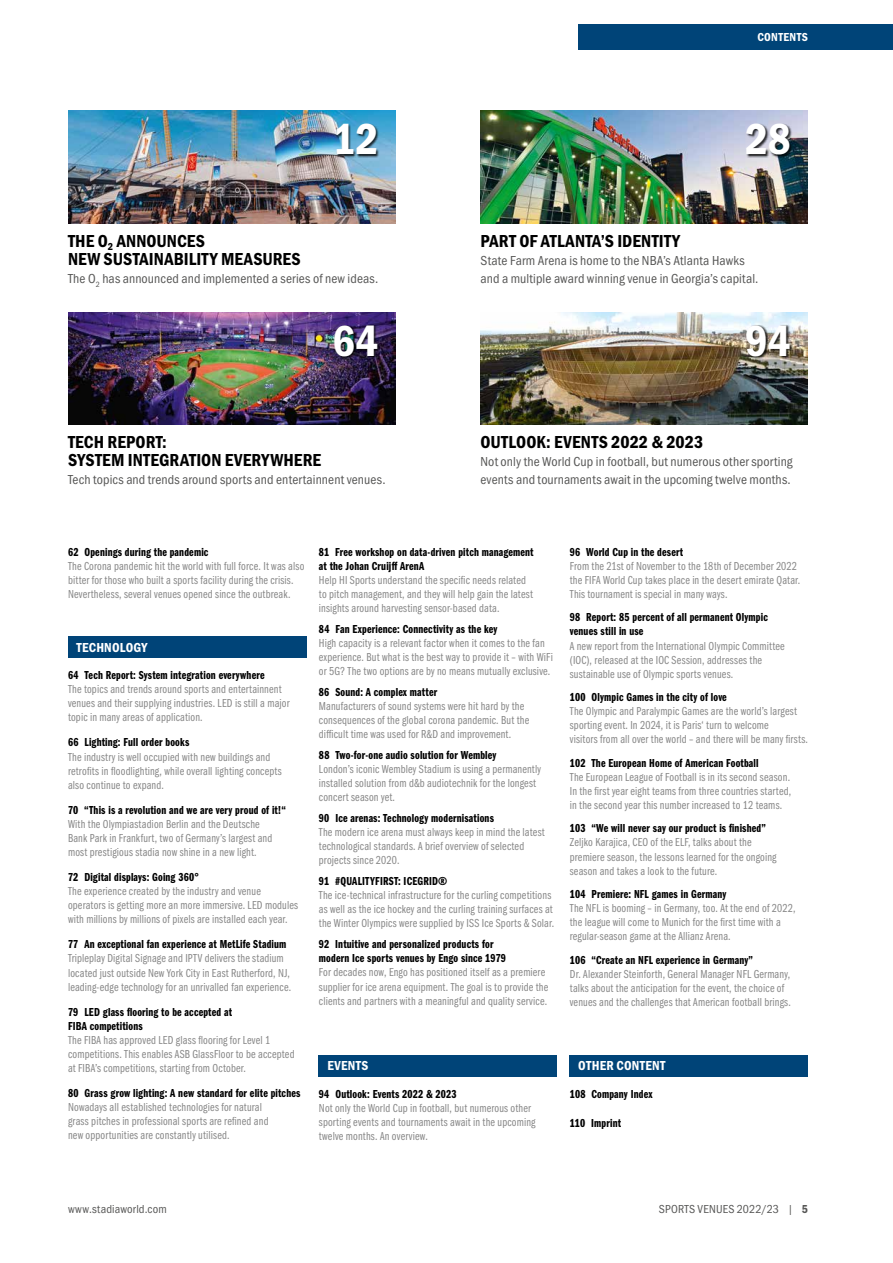
<style>
.page{position:relative;width:893px;height:1263px;background:#fff}
.page>*{position:absolute;margin:0;border:0;box-sizing:border-box;transform-origin:0 0}
.t1{font:45px "Franklin Gothic URW Con Dem";letter-spacing:-.005em;color:#fff}
.t2{font:18px/18px "Franklin Gothic URW Con Dem";letter-spacing:.005em;color:#000}
.t3{font:13.5px/18px "Franklin Gothic URW Cond";letter-spacing:.01em;color:#575756}
.t4{font:13.5px "Franklin Gothic URW Con Dem";letter-spacing:.025em;color:#fff}
.t5{font:12px/14.1px "Franklin Gothic URW Com Boo";letter-spacing:.015em;color:#878787}
.t6{font:12px/14.1px "Franklin Gothic URW Com Dem";letter-spacing:.015em;color:#000}
.t7{font:12px "Franklin Gothic URW Cond";letter-spacing:.015em;color:#575756}
.t8{font:12px "Franklin Gothic URW Con Dem";letter-spacing:.03em;color:#fff}
.s1{font-family:"Franklin Gothic URW Con Dem"}
</style>
<div class="page">
<div style="left:578px;top:24px;width:315px;height:26px;background:#004478"></div>
<div style="left:68px;top:637px;width:238px;height:21px;background:#004478"></div>
<div style="left:319px;top:1055px;width:238px;height:22px;background:#004478"></div>
<div style="left:570px;top:1055px;width:238px;height:22px;background:#004478"></div>
<img style="left:480px;top:312px;width:328px;height:113px">
<img style="left:68px;top:312px;width:327px;height:113px">
<img style="left:68px;top:111px;width:327px;height:112px">
<div style="left:746px;top:324px;width:47px;height:35px;background:#000;opacity:.8"></div>
<img style="left:480px;top:111px;width:328px;height:112px">
<div style="left:746px;top:123px;width:47px;height:35px;background:#000;opacity:.8"></div>
<div style="left:334px;top:324px;width:47px;height:35px;background:#000;opacity:.8"></div>
<div style="left:337px;top:123px;width:43px;height:35px;background:#000;opacity:.8"></div>
<h1 class="t1" style="left:333px;top:109px;width:47px">12</h1>
<h2 class="t2" style="left:68px;top:231px;width:234px">THE O<sub>2</sub> ANNOUNCES<br>NEW SUSTAINABILITY MEASURES</h2>
<p class="t3" style="left:68px;top:268px;width:312px">The O<sub>2</sub> has announced and implemented a series of new ideas.</p>
<h1 class="t1" style="left:332px;top:311px;width:48px">64</h1>
<h2 class="t2" style="left:68px;top:433px;width:255px">TECH REPORT:<br>SYSTEM INTEGRATION EVERYWHERE</h2>
<p class="t3" style="left:68px;top:470px;width:319px">Tech topics and trends around sports and entertainnent venues.</p>
<p class="t8" style="left:757px;top:29px;width:52px">CONTENTS</p>
<h1 class="t1" style="left:745px;top:109px;width:47px">28</h1>
<h2 class="t2" style="left:480px;top:231px;width:201px">PART OF ATLANTA’S IDENTITY</h2>
<p class="t3" style="left:480px;top:250px;width:279px">State Farm Arena is home to the NBA’s Atlanta Hawks and a multiple award winning venue in Georgia’s capital.</p>
<h1 class="t1" style="left:745px;top:311px;width:47px">94</h1>
<h2 class="t2" style="left:480px;top:433px;width:224px">OUTLOOK: EVENTS 2022 &amp; 2023</h2>
<p class="t3" style="left:480px;top:452px;width:314px">Not only the World Cup in football, but numerous other sporting events and tournaments await in the upcoming twelve months.</p>
<p class="t6" style="left:68px;top:544px;width:142px">62 Openings during the pandemic</p>
<p class="t5" style="left:68px;top:558px;width:238px">The Corona pandemic hit the world with full force. It was also bitter for those who built a sports facility during the crisis.<br>Nevertheless, several venues opened since the outbreak.</p>
<p class="t4" style="left:77px;top:638px;width:72px">TECHNOLOGY</p>
<p class="t6" style="left:68px;top:667px;width:198px">64 Tech Report: System integration everywhere</p>
<p class="t5" style="left:68px;top:682px;width:223px">The topics and trends around sports and entertainnent venues and their supplying industries. LED is still a major topic in many areas of application.</p>
<p class="t6" style="left:68px;top:735px;width:123px">66 Lighting: Full order books</p>
<p class="t5" style="left:68px;top:749px;width:215px">The industry is well occupied with new buildings and retrofits in floodlighting, while overall lighting concepts also continue to expand.</p>
<p class="t6" style="left:68px;top:802px;width:219px">70 “This is a revolution and we are very proud of it!“</p>
<p class="t5" style="left:68px;top:816px;width:206px">With the Olympiastadion Berlin and the Deutsche<br>Bank Park in Frankfurt, two of Germany’s largest and most prestigious stadia now shine in a new light.</p>
<p class="t6" style="left:68px;top:869px;width:133px">72 Digital displays: Going 360°</p>
<p class="t5" style="left:68px;top:883px;width:232px">The experience created by the industry and venue operators is getting more an more immersive. LED modules with millions by millions of pixels are installed each year.</p>
<p class="t6" style="left:68px;top:937px;width:220px">77 An exceptional fan experience at MetLife Stadium</p>
<p class="t5" style="left:68px;top:951px;width:225px">Tripleplay Digital Signage and IPTV delivers the stadium located just outside New York City in East Rutherford, NJ, leading-edge technology for an unrivalled fan experience.</p>
<p class="t6" style="left:68px;top:1004px;width:165px">79 LED glass flooring to be accepted at<br>FIBA competitions</p>
<p class="t5" style="left:68px;top:1032px;width:228px">The FIBA has approved LED glass flooring for Level 1 competitions. This enables ASB GlassFloor to be accepted at FIBA’s competitions, starting from October.</p>
<p class="t6" style="left:68px;top:1085px;width:234px">80 Grass grow lighting: A new standard for elite pitches</p>
<p class="t5" style="left:68px;top:1099px;width:202px">Nowadays all established technologies for natural grass pitches in professional sports are refined and new opportunities are constantly utilised.</p>
<p class="t6" style="left:319px;top:544px;width:216px">81 Free workshop on data-driven pitch management at the Johan Cruijff ArenA</p>
<p class="t5" style="left:319px;top:572px;width:215px">Help HI Sports understand the specific needs related to pitch management, and they will help gain the latest insights around harvesting sensor-based data.</p>
<p class="t6" style="left:319px;top:621px;width:180px">84 Fan Experience: Connectivity as the key</p>
<p class="t5" style="left:319px;top:635px;width:236px">High capacity is a relevant factor when it comes to the fan experience. But what is the best way to provide it – with WiFi or 5G? The two options are by no means mutually exclusive.</p>
<p class="t6" style="left:319px;top:684px;width:120px">86 Sound: A complex matter</p>
<p class="t5" style="left:319px;top:698px;width:212px">Manufacturers of sound systems were hit hard by the consequences of the global corona pandemic. But the difficult time was used for R&amp;D and improvement.</p>
<p class="t6" style="left:319px;top:747px;width:179px">88 Two-for-one audio solution for Wembley</p>
<p class="t5" style="left:319px;top:761px;width:224px">London’s iconic Wembley Stadium is using a permanently installed solution from d&amp;b audiotechnik for the longest concert season yet.</p>
<p class="t6" style="left:319px;top:810px;width:177px">90 Ice arenas: Technology modernisations</p>
<p class="t5" style="left:319px;top:824px;width:227px">The modern ice arena must always keep in mind the latest technological standards. A brief overview of selected projects since 2020.</p>
<p class="t6" style="left:319px;top:873px;width:130px">91 #QUALITYFIRST: ICEGRID®</p>
<p class="t5" style="left:319px;top:888px;width:237px">The ice-technical infrastructure for the curling competitions as well as the ice hockey and the curling training surfaces at the Winter Olympics were supplied by ISS Ice Sports &amp; Solar.</p>
<p class="t6" style="left:319px;top:936px;width:189px">92 Intuitive and personalized products for modern Ice sports venues by Engo since 1979</p>
<p class="t5" style="left:319px;top:965px;width:231px">For decades now, Engo has positioned itself as a premiere supplier for ice arena equipment. The goal is to provide the clients and partners with a meaningful and quality service.</p>
<p class="t4" style="left:327px;top:1057px;width:43px">EVENTS</p>
<p class="t6" style="left:319px;top:1086px;width:139px">94 Outlook: Events 2022 &amp; 2023</p>
<p class="t5" style="left:319px;top:1100px;width:218px">Not only the World Cup in football, but numerous other sporting events and tournaments await in the upcoming twelve months. An overview.</p>
<p class="t6" style="left:570px;top:544px;width:115px">96 World Cup in the desert</p>
<p class="t5" style="left:570px;top:558px;width:232px">From the 21st of November to the 18th of December 2022 the FIFA World Cup takes place in the desert emirate Qatar.<br>This tournament is special in many ways.</p>
<p class="t6" style="left:570px;top:610px;width:200px">98 Report: 85 percent of all permanent Olympic venues still in use</p>
<p class="t5" style="left:570px;top:638px;width:216px">A new report from the International Olympic Committee (IOC), released at the IOC Session, addresses the sustainable use of Olympic sports venues.</p>
<p class="t6" style="left:570px;top:689px;width:158px">100 Olympic Games in the city of love</p>
<p class="t5" style="left:570px;top:703px;width:240px">The Olympic and Paralympic Games are the world’s largest sporting event. In 2024, it is Paris‘ turn to welcome<br>visitors from all over the world – and there will be many firsts.</p>
<p class="t6" style="left:570px;top:755px;width:190px">102 The European Home of American Football</p>
<p class="t5" style="left:570px;top:769px;width:223px;text-align:justify">The European League of Football is in its second season.<br>In the first year eight teams from three countries started, in the second year this number increased to 12 teams.</p>
<p class="t6" style="left:570px;top:820px;width:198px">103 “We will never say our product is finished”</p>
<p class="t5" style="left:570px;top:835px;width:208px">Zeljko Karajica, CEO of the ELF, talks about the premiere season, the lessons learned for the ongoing season and takes a look to the future.</p>
<p class="t6" style="left:570px;top:886px;width:158px">104 Premiere: NFL games in Germany</p>
<p class="t5" style="left:570px;top:900px;width:227px">The NFL is booming – in Germany, too. At the end of 2022, the league will come to Munich for the first time with a regular-season game at the Allianz Arena.</p>
<p class="t6" style="left:570px;top:952px;width:185px">106 “Create an NFL experience in Germany”</p>
<p class="t5" style="left:570px;top:966px;width:223px">Dr. Alexander Steinforth, General Manager NFL Germany, talks about the anticipation for the event, the choice of venues and the challenges that American football brings.</p>
<p class="t4" style="left:578px;top:1057px;width:89px">OTHER CONTENT</p>
<p class="t6" style="left:570px;top:1086px;width:84px">108 Company Index</p>
<p class="t6" style="left:570px;top:1115px;width:53px">110 Imprint</p>
<p class="t7" style="left:68px;top:1201px;width:100px">www.stadiaworld.com</p>
<p class="t7" style="left:659px;top:1201px;width:151px">SPORTS VENUES 2022/23 | <span class="s1">5</span></p>
</div>
